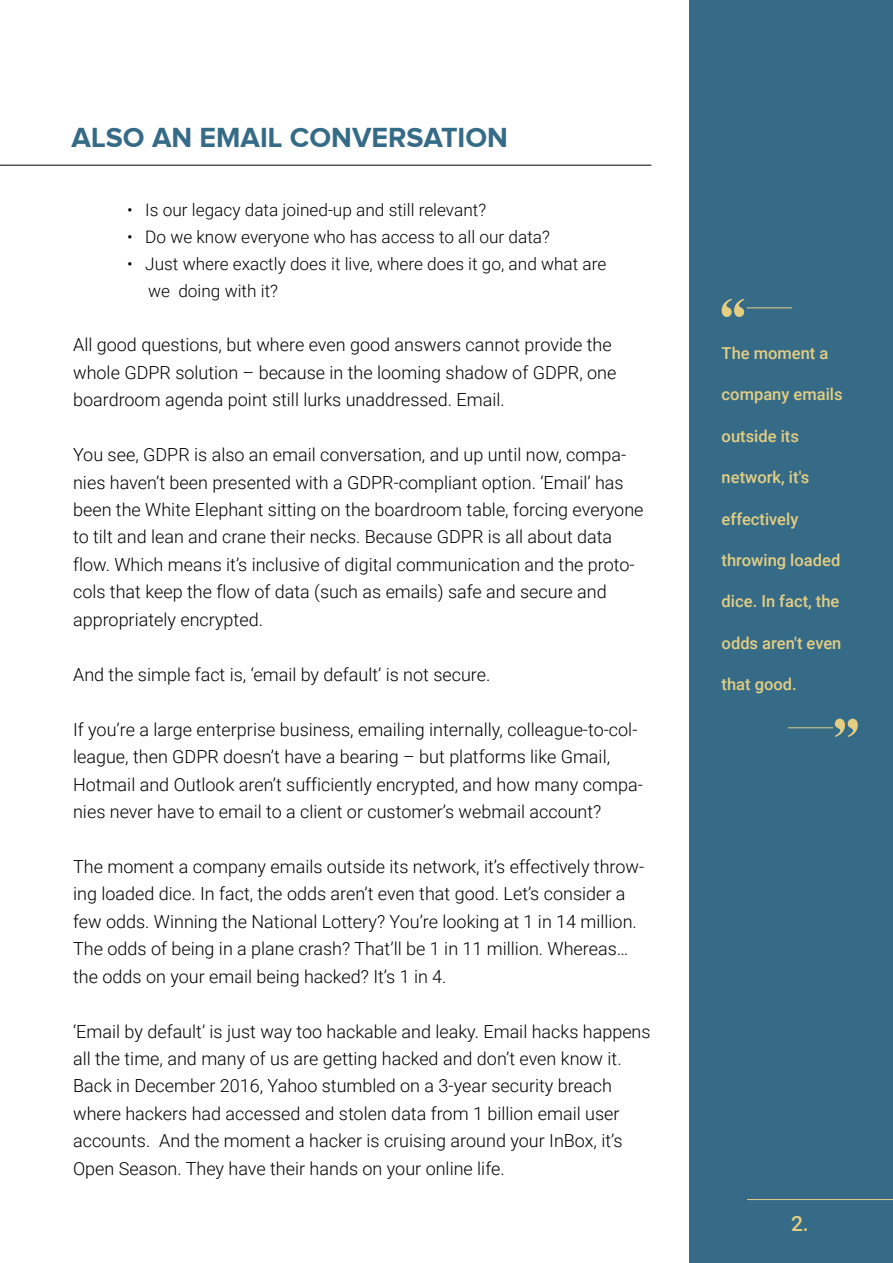
<style>
.page{position:relative;width:893px;height:1263px;background:#fff}
.page>*{position:absolute;margin:0;border:0;box-sizing:border-box;transform-origin:0 0}
.t1{font:700 28.5px "Proxima Nova A";color:#366b88}
.t2{font:500 21px "Roboto";color:#e4ce82}
.t3{font:300 18px/27.5px "Roboto";color:#000}
.t4{font:300 17.25px/27px "Roboto";color:#000}
.t5{font:500 16.5px "Roboto";color:#e4ce82}
</style>
<div class="page">
<div style="left:689px;top:0;width:204px;height:1263px;background:#366b88"></div>
<hr style="left:0;top:165px;width:651px;height:1px;background:#000">
<svg style="left:722px;top:299px;width:22px;height:18px"></svg>
<svg style="left:835px;top:719px;width:23px;height:18px"></svg>
<hr style="left:788px;top:727px;width:45px;height:1px;background:#e4ce82">
<hr style="left:747px;top:1199px;width:146px;height:1px;background:#e4ce82">
<hr style="left:747px;top:307px;width:45px;height:1px;background:#e4ce82">
<h1 class="t1" style="left:72px;top:121px;width:438px">ALSO AN EMAIL CONVERSATION</h1>
<p class="t4" style="left:127px;top:195px;width:361px">• Is our legacy data joined-up and still relevant?</p>
<p class="t4" style="left:127px;top:222px;width:424px">• Do we know everyone who has access to all our data?</p>
<p class="t4" style="left:148px;top:249px;width:460px;text-indent:-21px">• Just where exactly does it live, where does it go, and what are we doing with it?</p>
<p class="t3" style="left:73px;top:330px;width:545px">All good questions, but where even good answers cannot provide the whole GDPR solution – because in the looming shadow of GDPR, one boardroom agenda point still lurks unaddressed. Email.</p>
<p class="t3" style="left:73px;top:440px;width:572px">You see, GDPR is also an email conversation, and up until now, compa&shy;nies haven’t been presented with a GDPR-compliant option. ‘Email’ has been the White Elephant sitting on the boardroom table, forcing everyone to tilt and lean and crane their necks. Because GDPR is all about data flow. Which means it’s inclusive of digital communication and the proto&shy;cols that keep the flow of data (such as emails) safe and secure and appropriately encrypted.</p>
<p class="t3" style="left:73px;top:660px;width:419px">And the simple fact is, ‘email by default’ is not secure.</p>
<p class="t3" style="left:73px;top:715px;width:571px">If you’re a large enterprise business, emailing internally, colleague-to-col&shy;league, then GDPR doesn’t have a bearing – but platforms like Gmail, Hotmail and Outlook aren’t sufficiently encrypted, and how many compa&shy;nies never have to email to a client or customer’s webmail account?</p>
<p class="t3" style="left:73px;top:852px;width:573px">The moment a company emails outside its network, it’s effectively throw&shy;ing loaded dice. In fact, the odds aren’t even that good. Let’s consider a few odds. Winning the National Lottery? You’re looking at 1 in 14 million.<br>The odds of being in a plane crash? That’ll be 1 in 11 million. Whereas… the odds on your email being hacked? It’s 1 in 4.</p>
<p class="t3" style="left:73px;top:1017px;width:579px">‘Email by default’ is just way too hackable and leaky. Email hacks happens all the time, and many of us are getting hacked and don’t even know it.<br>Back in December 2016, Yahoo stumbled on a 3-year security breach where hackers had accessed and stolen data from 1 billion email user accounts. And the moment a hacker is cruising around your InBox, it’s Open Season. They have their hands on your online life.</p>
<p class="t5" style="left:722px;top:342px;width:108px">The moment a</p>
<p class="t5" style="left:722px;top:383px;width:122px">company emails</p>
<p class="t5" style="left:722px;top:424px;width:79px">outside its</p>
<p class="t5" style="left:722px;top:466px;width:89px">network, it's</p>
<p class="t5" style="left:722px;top:507px;width:78px">effectively</p>
<p class="t5" style="left:722px;top:549px;width:120px">throwing loaded</p>
<p class="t5" style="left:722px;top:590px;width:119px">dice. In fact, the</p>
<p class="t5" style="left:722px;top:631px;width:121px">odds aren't even</p>
<p class="t5" style="left:722px;top:673px;width:77px">that good.</p>
<p class="t2" style="left:791px;top:1208px;width:19px">2.</p>
</div>
